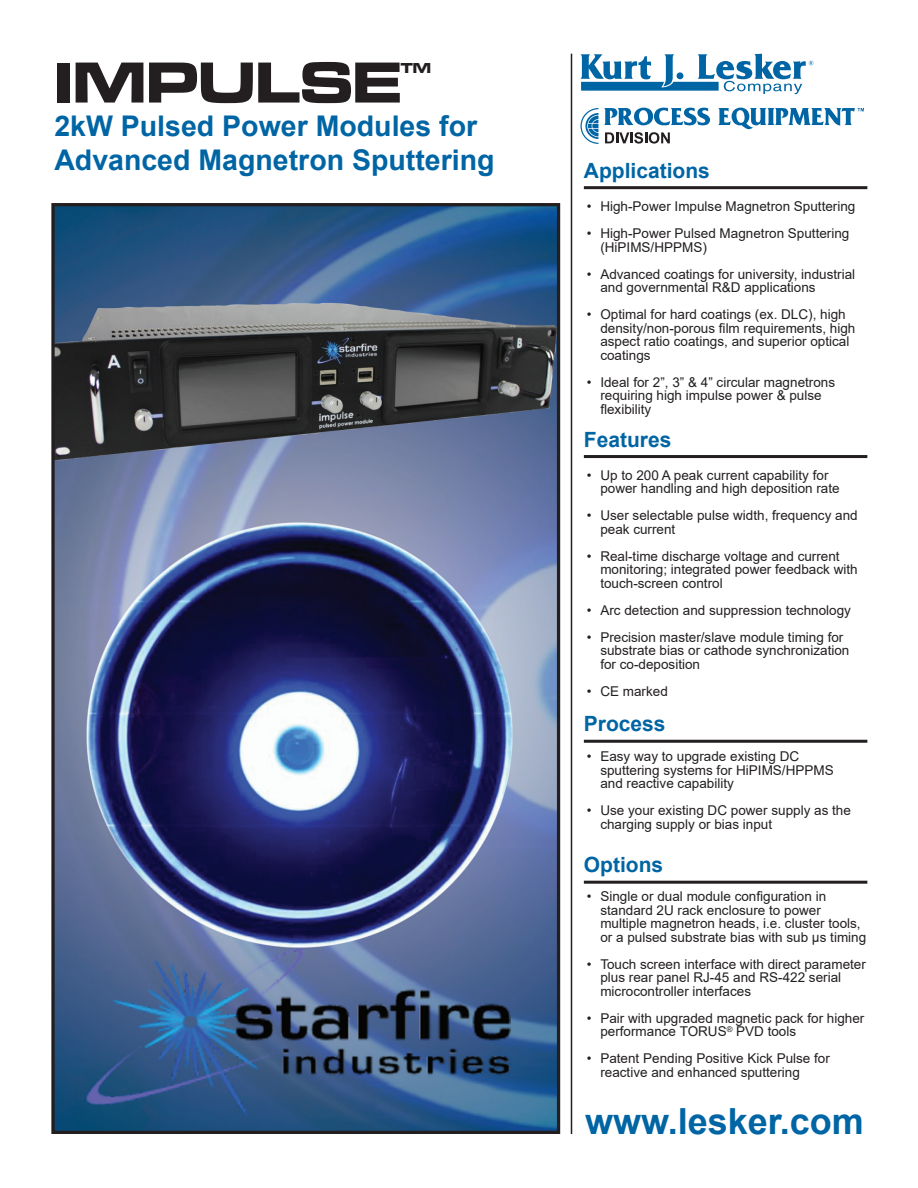
<style>
.page{position:relative;width:918px;height:1188px;background:#fff}
.page>*{position:absolute;margin:0;border:0;box-sizing:border-box;transform-origin:0 0}
.t1{font:60px "Microgramma D Bold Exte";color:#231f20}
.t2{font:700 36px "Arial";color:#0065a4}
.t3{font:700 28.5px/34.2px "Arial";color:#0065a4}
.t4{font:700 21px "Arial";color:#0065a4}
.t5{font:14.85px "Microgramma D Bold Exte";color:#231f20}
.t6{font:13.5px/13.5px "Arial";color:#231f20}
</style>
<div class="page">
<hr style="left:571px;top:54px;width:1px;height:1080px;background:#231f20">
<img style="left:55px;top:207px;width:501px;height:923px">
<div style="left:51px;top:203px;width:509px;height:931px;border:3px solid #231f20"></div>
<svg style="left:580px;top:54px;width:233px;height:40px"></svg>
<hr style="left:584px;top:881px;width:283px;height:3px;background:#231f20">
<svg style="left:604px;top:108px;width:106px;height:17px"></svg>
<svg style="left:718px;top:108px;width:146px;height:21px"></svg>
<svg style="left:605px;top:132px;width:65px;height:12px"></svg>
<svg style="left:580px;top:108px;width:18px;height:36px"></svg>
<hr style="left:584px;top:740px;width:283px;height:3px;background:#231f20">
<hr style="left:584px;top:186px;width:283px;height:3px;background:#231f20">
<hr style="left:584px;top:455px;width:283px;height:3px;background:#231f20">
<h1 class="t1" style="left:54px;top:42px;width:348px">IMPULSE</h1>
<p class="t5" style="left:401px;top:58px;width:32px">TM</p>
<h3 class="t3" style="left:54px;top:109px;width:442px">2kW Pulsed Power Modules for<br>Advanced Magnetron Sputtering</h3>
<h3 class="t4" style="left:584px;top:156px;width:128px">Applications</h3>
<p class="t6" style="left:587px;top:199px;width:270px">• High-Power Impulse Magnetron Sputtering</p>
<p class="t6" style="left:600px;top:226px;width:251px;text-indent:-13px">• High-Power Pulsed Magnetron Sputtering (HiPIMS/HPPMS)</p>
<p class="t6" style="left:600px;top:267px;width:256px;text-indent:-14px">• Advanced coatings for university, industrial and governmental R&amp;D applications</p>
<p class="t6" style="left:600px;top:307px;width:257px;text-indent:-14px">• Optimal for hard coatings (ex. DLC), high density/non-porous film requirements, high aspect ratio coatings, and superior optical coatings</p>
<p class="t6" style="left:600px;top:375px;width:236px;text-indent:-14px">• Ideal for 2”, 3” &amp; 4” circular magnetrons requiring high impulse power &amp; pulse flexibility</p>
<h3 class="t4" style="left:584px;top:425px;width:89px">Features</h3>
<p class="t6" style="left:600px;top:468px;width:241px;text-indent:-14px">• Up to 200 A peak current capability for power handling and high deposition rate</p>
<p class="t6" style="left:600px;top:509px;width:259px;text-indent:-14px">• User selectable pulse width, frequency and peak current</p>
<p class="t6" style="left:600px;top:549px;width:259px;text-indent:-14px">• Real-time discharge voltage and current monitoring; integrated power feedback with touch-screen control</p>
<p class="t6" style="left:587px;top:603px;width:266px">• Arc detection and suppression technology</p>
<p class="t6" style="left:600px;top:630px;width:251px;text-indent:-14px">• Precision master/slave module timing for substrate bias or cathode synchronization for co-deposition</p>
<p class="t6" style="left:587px;top:684px;width:83px">• CE marked</p>
<h3 class="t4" style="left:584px;top:709px;width:83px">Process</h3>
<p class="t6" style="left:600px;top:750px;width:235px;text-indent:-14px">• Easy way to upgrade existing DC sputtering systems for HiPIMS/HPPMS and reactive capability</p>
<p class="t6" style="left:600px;top:804px;width:252px;text-indent:-14px">• Use your existing DC power supply as the charging supply or bias input</p>
<h3 class="t4" style="left:584px;top:850px;width:81px">Options</h3>
<p class="t6" style="left:600px;top:889px;width:267px;text-indent:-14px">• Single or dual module configuration in standard 2U rack enclosure to power multiple magnetron heads, i.e. cluster tools, or a pulsed substrate bias with sub µs timing</p>
<p class="t6" style="left:600px;top:957px;width:267px;text-indent:-14px">• Touch screen interface with direct parameter plus rear panel RJ-45 and RS-422 serial microcontroller interfaces</p>
<p class="t6" style="left:600px;top:1011px;width:266px;text-indent:-14px">• Pair with upgraded magnetic pack for higher performance TORUS<sup>®</sup> PVD tools</p>
<p class="t6" style="left:600px;top:1051px;width:231px;text-indent:-14px">• Patent Pending Positive Kick Pulse for reactive and enhanced sputtering</p>
<h2 class="t2" style="left:585px;top:1096px;width:280px">www.lesker.com</h2>
</div>
